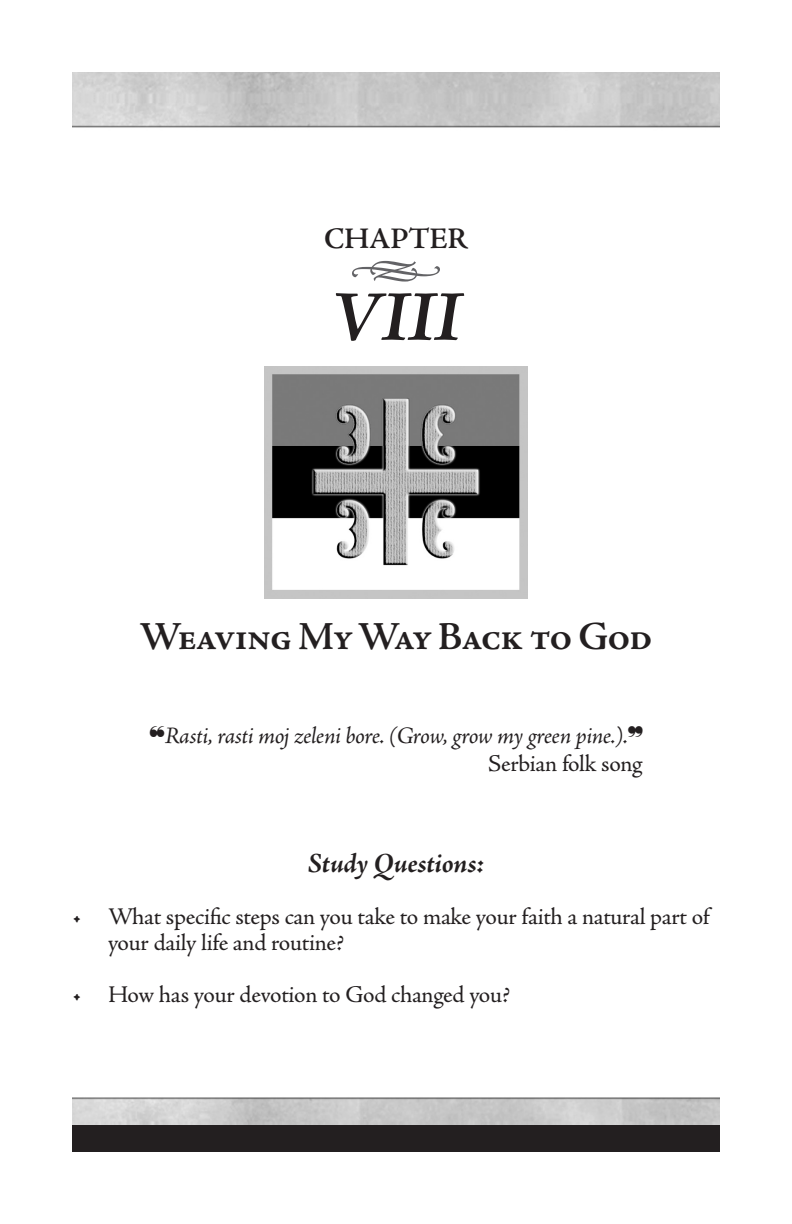
<style>
.page{position:relative;width:792px;height:1224px;background:#fff}
.page>*{position:absolute;margin:0;border:0;box-sizing:border-box;transform-origin:0 0}
.t1{font:italic 700 72px "Adobe Jenson Pro";color:#231f20}
.t2{font:60px "Type Embellishments One Let Plain";color:#636366}
.Text_Indent{font:600 40px "Adobe Jenson Pro";letter-spacing:-.04em;color:#231f20}
.t3{font:600 30px "Adobe Jenson Pro";letter-spacing:-.01em;color:#231f20}
.Text_Indent-2{font:italic 700 28px "Adobe Jenson Pro";letter-spacing:-.01em;color:#231f20}
.Text_NoIndent{font:24px/26px "Adobe Jenson Pro";letter-spacing:-.015em;color:#231f20}
.Text_NoIndent-2{font:italic 24px "Adobe Jenson Pro";letter-spacing:-.025em;color:#231f20}
</style>
<div class="page">
<div style="left:72px;top:1125px;width:648px;height:27px;background:#231f20"></div>
<img style="left:72px;top:72px;width:648px;height:56px">
<img style="left:264px;top:367px;width:264px;height:232px">
<p class="t3" style="left:324px;top:221px;width:145px">CHAPTER</p>
<p class="t2" style="left:349px;top:248px;width:95px">h</p>
<p class="t1" style="left:331px;top:276px;width:132px">VIII</p>
<p class="Text_Indent" style="left:139px;top:614px;width:515px">Weaving My Way Back to God</p>
<p class="Text_NoIndent-2" style="left:149px;top:722px;width:496px">❝Rasti, rasti moj zeleni bore. (Grow, grow my green pine.).❞</p>
<p class="Text_NoIndent" style="left:488px;top:751px;width:156px">Serbian folk song</p>
<p class="Text_Indent-2" style="left:308px;top:848px;width:178px">Study Questions:</p>
<p class="Text_NoIndent" style="left:108px;top:904px;width:603px;text-indent:-36px">• What specific steps can you take to make your faith a natural part of your daily life and routine?</p>
<p class="Text_NoIndent" style="left:72px;top:982px;width:440px">• How has your devotion to God changed you?</p>
</div>
